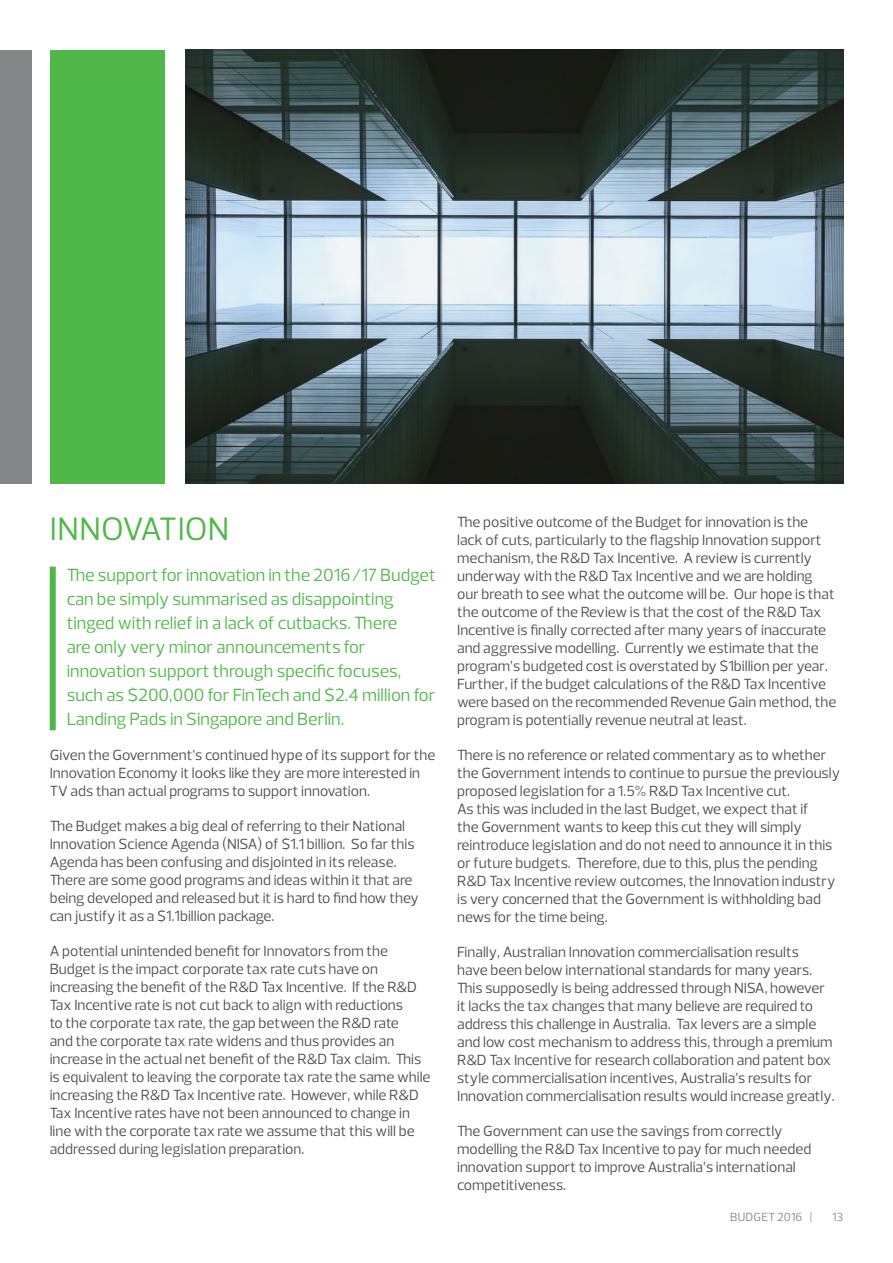
<style>
.page{position:relative;width:893px;height:1263px;background:#fff}
.page>*{position:absolute;margin:0;border:0;box-sizing:border-box;transform-origin:0 0}
.t1{font:33px "Prelo";color:#50b848}
.t2{font:18px/24px "Prelo";color:#50b848}
.t3{font:15px/18px "Prelo";color:#4d4d4f}
.t4{font:12px "Prelo";letter-spacing:.015em;color:#848688}
</style>
<div class="page">
<div style="left:50px;top:567px;width:6px;height:163px;background:#50b848"></div>
<img style="left:186px;top:50px;width:657px;height:434px">
<div style="left:50px;top:50px;width:114px;height:434px;background:#50b848"></div>
<div style="left:0;top:50px;width:31px;height:434px;background:#848688"></div>
<h1 class="t1" style="left:50px;top:509px;width:181px">INNOVATION</h1>
<p class="t2" style="left:67px;top:563px;width:371px">The support for innovation in the 2016/17 Budget can be simply summarised as disappointing tinged with relief in a lack of cutbacks. There<br>are only very minor announcements for innovation support through specific focuses, such as $200,000 for FinTech and $2.4 million for Landing Pads in Singapore and Berlin.</p>
<p class="t3" style="left:50px;top:746px;width:387px">Given the Government’s continued hype of its support for the<br>Innovation Economy it looks like they are more interested in<br>TV ads than actual programs to support innovation.</p>
<p class="t3" style="left:50px;top:817px;width:371px">The Budget makes a big deal of referring to their National Innovation Science Agenda (NISA) of $1.1 billion. So far this Agenda has been confusing and disjointed in its release.<br>There are some good programs and ideas within it that are being developed and released but it is hard to find how they can justify it as a $1.1billion package.</p>
<p class="t3" style="left:50px;top:942px;width:382px">A potential unintended benefit for Innovators from the Budget is the impact corporate tax rate cuts have on increasing the benefit of the R&amp;D Tax Incentive. If the R&amp;D Tax Incentive rate is not cut back to align with reductions<br>to the corporate tax rate, the gap between the R&amp;D rate<br>and the corporate tax rate widens and thus provides an increase in the actual net benefit of the R&amp;D Tax claim. This is equivalent to leaving the corporate tax rate the same while increasing the R&amp;D Tax Incentive rate. However, while R&amp;D Tax Incentive rates have not been announced to change in line with the corporate tax rate we assume that this will be addressed during legislation preparation.</p>
<p class="t3" style="left:457px;top:513px;width:381px">The positive outcome of the Budget for innovation is the lack of cuts, particularly to the flagship Innovation support mechanism, the R&amp;D Tax Incentive. A review is currently underway with the R&amp;D Tax Incentive and we are holding our breath to see what the outcome will be. Our hope is that the outcome of the Review is that the cost of the R&amp;D Tax Incentive is finally corrected after many years of inaccurate and aggressive modelling. Currently we estimate that the program’s budgeted cost is overstated by $1billion per year.<br>Further, if the budget calculations of the R&amp;D Tax Incentive were based on the recommended Revenue Gain method, the program is potentially revenue neutral at least.</p>
<p class="t3" style="left:457px;top:746px;width:384px">There is no reference or related commentary as to whether the Government intends to continue to pursue the previously proposed legislation for a 1.5% R&amp;D Tax Incentive cut.<br>As this was included in the last Budget, we expect that if<br>the Government wants to keep this cut they will simply reintroduce legislation and do not need to announce it in this or future budgets. Therefore, due to this, plus the pending R&amp;D Tax Incentive review outcomes, the Innovation industry is very concerned that the Government is withholding bad news for the time being.</p>
<p class="t3" style="left:457px;top:943px;width:379px">Finally, Australian Innovation commercialisation results<br>have been below international standards for many years.<br>This supposedly is being addressed through NISA, however it lacks the tax changes that many believe are required to address this challenge in Australia. Tax levers are a simple and low cost mechanism to address this, through a premium R&amp;D Tax Incentive for research collaboration and patent box style commercialisation incentives, Australia’s results for Innovation commercialisation results would increase greatly.</p>
<p class="t3" style="left:457px;top:1122px;width:356px">The Government can use the savings from correctly modelling the R&amp;D Tax Incentive to pay for much needed innovation support to improve Australia’s international competitiveness.</p>
<p class="t4" style="left:730px;top:1209px;width:83px">BUDGET 2016 |</p>
<p class="t4" style="left:832px;top:1209px;width:13px">13</p>
</div>
